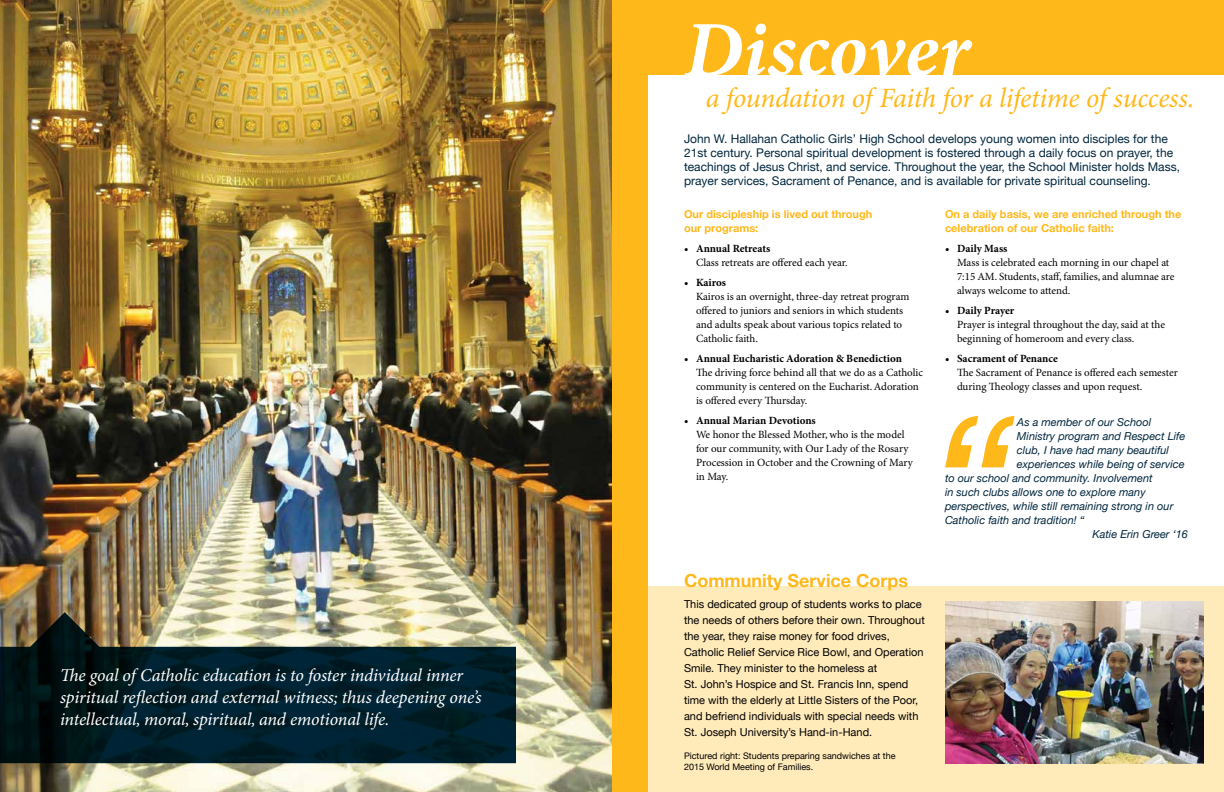
<style>
.page{position:relative;width:1224px;height:792px;background:#fff}
.page>*{position:absolute;margin:0;border:0;box-sizing:border-box;transform-origin:0 0}
.t1{font:italic 700 80px "Minion Pro";letter-spacing:.005em;color:#fff}
.t2{font:italic 28px "Minion Pro";letter-spacing:-.01em;color:#ffb819}
.t3{font:italic 18px/21.6px "Minion Pro";letter-spacing:-.01em;color:#fff}
.t4{font:700 18px "Helvetica Neue";color:#ffb819}
.t5{font:12px/14px "Helvetica Neue";color:#00263d}
.t6{font:11px/14px "Minion Pro";letter-spacing:-.005em;color:#000}
.t7{font:11px/16px "Helvetica Neue";color:#000}
.t8{font:italic 11px "Helvetica Neue";color:#00263d}
.t9{font:700 11px "Minion Pro";letter-spacing:-.005em;color:#000}
.t10{font:700 11px/14px "Helvetica Neue";color:#ffb819}
.t11{font:9px/10.8px "Helvetica Neue";color:#000}
</style>
<div class="page">
<img style="left:0;top:0;width:612px;height:792px">
<svg style="left:0;top:612px;width:516px;height:151px;background:#293d3e"></svg>
<div style="left:612px;top:0;width:612px;height:792px;background:#ffb819"></div>
<div style="left:648px;top:75px;width:576px;height:717px;background:#fff"></div>
<div style="left:648px;top:587px;width:576px;height:205px;background:#ffeaba"></div>
<img style="left:945px;top:601px;width:259px;height:162px">
<svg style="left:945px;top:416px;width:70px;height:51px"></svg>
<h3 class="t3" style="left:60px;top:666px;width:423px">The goal of Catholic education is to foster individual inner spiritual reflection and external witness; thus deepening one’s intellectual, moral, spiritual, and emotional life.</h3>
<h1 class="t1" style="left:684px;top:3px;width:287px">Discover</h1>
<h2 class="t2" style="left:706px;top:82px;width:490px">a foundation of Faith for a lifetime of success.</h2>
<p class="t5" style="left:684px;top:133px;width:498px">John W. Hallahan Catholic Girls’ High School develops young women into disciples for the 21st century. Personal spiritual development is fostered through a daily focus on prayer, the teachings of Jesus Christ, and service. Throughout the year, the School Minister holds Mass, prayer services, Sacrament of Penance, and is available for private spiritual counseling.</p>
<p class="t10" style="left:684px;top:207px;width:190px">Our discipleship is lived out through our programs:</p>
<p class="t9" style="left:684px;top:242px;width:88px">• Annual Retreats</p>
<p class="t6" style="left:696px;top:256px;width:153px">Class retreats are offered each year.</p>
<p class="t9" style="left:684px;top:276px;width:44px">• Kairos</p>
<p class="t6" style="left:696px;top:290px;width:215px">Kairos is an overnight, three-day retreat program offered to juniors and seniors in which students and adults speak about various topics related to Catholic faith.</p>
<p class="t9" style="left:684px;top:352px;width:220px">• Annual Eucharistic Adoration &amp; Benediction</p>
<p class="t6" style="left:696px;top:366px;width:229px">The driving force behind all that we do as a Catholic community is centered on the Eucharist. Adoration is offered every Thursday.</p>
<p class="t9" style="left:684px;top:414px;width:133px">• Annual Marian Devotions</p>
<p class="t6" style="left:696px;top:428px;width:218px">We honor the Blessed Mother, who is the model for our community, with Our Lady of the Rosary Procession in October and the Crowning of Mary in May.</p>
<p class="t10" style="left:945px;top:207px;width:238px">On a daily basis, we are enriched through the celebration of our Catholic faith:</p>
<p class="t9" style="left:945px;top:242px;width:64px">• Daily Mass</p>
<p class="t6" style="left:957px;top:256px;width:219px">Mass is celebrated each morning in our chapel at<br>7:15 AM. Students, staff, families, and alumnae are always welcome to attend.</p>
<p class="t9" style="left:945px;top:304px;width:71px">• Daily Prayer</p>
<p class="t6" style="left:957px;top:318px;width:210px">Prayer is integral throughout the day, said at the beginning of homeroom and every class.</p>
<p class="t9" style="left:945px;top:352px;width:114px">• Sacrament of Penance</p>
<p class="t6" style="left:957px;top:366px;width:222px">The Sacrament of Penance is offered each semester during Theology classes and upon request.</p>
<p class="t8" style="left:1017px;top:414px;width:136px">As a member of our School</p>
<p class="t8" style="left:1017px;top:428px;width:170px">Ministry program and Respect Life</p>
<p class="t8" style="left:1017px;top:442px;width:154px">club, I have had many beautiful</p>
<p class="t8" style="left:1017px;top:456px;width:169px">experiences while being of service</p>
<p class="t8" style="left:945px;top:470px;width:209px">to our school and community. Involvement</p>
<p class="t8" style="left:945px;top:484px;width:202px">in such clubs allows one to explore many</p>
<p class="t8" style="left:945px;top:498px;width:230px">perspectives, while still remaining strong in our</p>
<p class="t8" style="left:945px;top:512px;width:141px">Catholic faith and tradition! “</p>
<p class="t8" style="left:1092px;top:526px;width:97px">Katie Erin Greer ‘16</p>
<h3 class="t4" style="left:684px;top:566px;width:226px">Community Service Corps</h3>
<p class="t7" style="left:684px;top:597px;width:242px">This dedicated group of students works to place the needs of others before their own. Throughout the year, they raise money for food drives, Catholic Relief Service Rice Bowl, and Operation Smile. They minister to the homeless at<br>St. John’s Hospice and St. Francis Inn, spend time with the elderly at Little Sisters of the Poor, and befriend individuals with special needs with St. Joseph University’s Hand-in-Hand.</p>
<p class="t11" style="left:684px;top:751px;width:213px">Pictured right: Students preparing sandwiches at the<br>2015 World Meeting of Families.</p>
</div>
